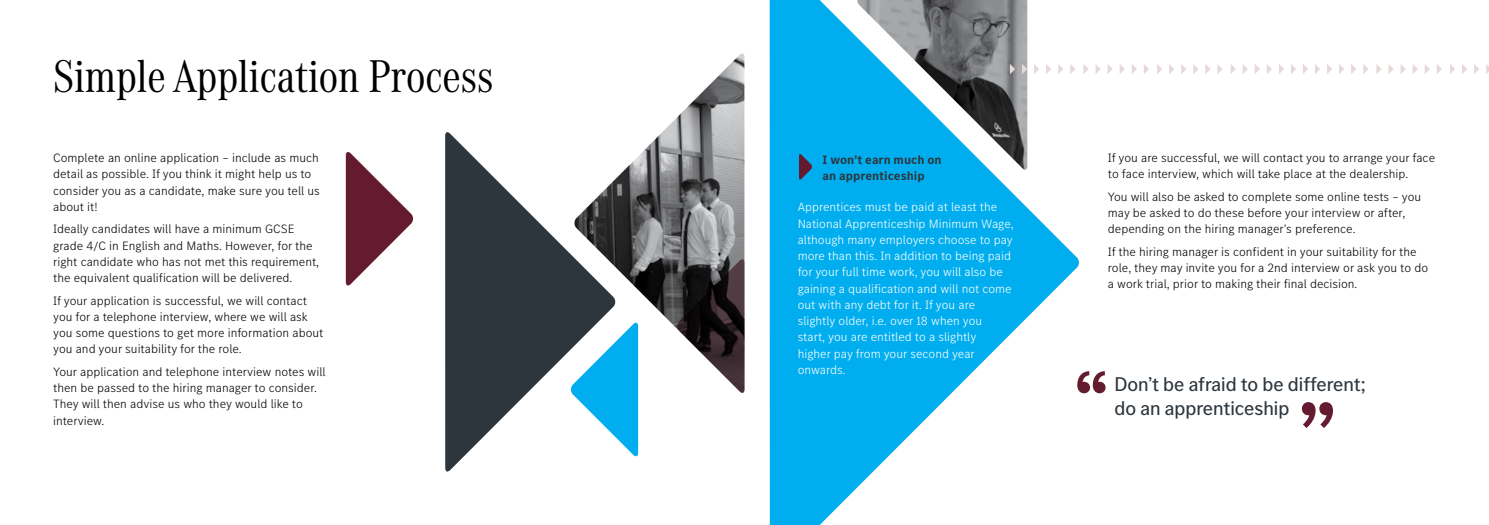
<style>
.page{position:relative;width:1489px;height:525px;background:#fff}
.page>*{position:absolute;margin:0;border:0;box-sizing:border-box;transform-origin:0 0}
.t1{font:700 condensed 87.5px "MB Corpo S Title";color:#641a2f}
.t2{font:700 condensed 87.5px "MB Corpo S Text";color:#641a2f}
.t3{font:47.5px "MB Corpo A Title Cond";color:#000}
.t4{font:20.62px/23.8px "MB Corpo S Title";color:#2e363d}
.t5{font:300 12.5px/16.2px "MB Corpo S Text";color:#000}
.t6{font:300 12.5px/16.2px "MB Corpo S Text";color:#fff}
.t7{font:700 12.5px/16.2px "MB Corpo S Text";color:#2e363d}
</style>
<div class="page">
<svg style="left:346px;top:152px;width:67px;height:134px"></svg>
<svg style="left:445px;top:132px;width:128px;height:340px;fill:#2e363d"></svg>
<img style="left:573px;top:53px;width:171px;height:341px">
<svg style="left:570px;top:321px;width:68px;height:136px"></svg>
<svg style="left:769px;top:0;width:310px;height:524px;fill:#00aeef"></svg>
<img style="left:857px;top:0;width:170px;height:171px">
<svg style="left:799px;top:153px;width:13px;height:27px"></svg>
<svg style="left:676px;top:258px;width:68px;height:136px"></svg>
<svg style="left:1009px;top:64px;width:6px;height:10px"></svg>
<svg style="left:1021px;top:64px;width:6px;height:10px"></svg>
<svg style="left:1034px;top:64px;width:5px;height:10px"></svg>
<svg style="left:1046px;top:64px;width:5px;height:10px"></svg>
<svg style="left:1058px;top:64px;width:5px;height:10px"></svg>
<svg style="left:1070px;top:64px;width:5px;height:10px"></svg>
<svg style="left:1083px;top:64px;width:5px;height:10px"></svg>
<svg style="left:1095px;top:64px;width:5px;height:10px"></svg>
<svg style="left:1107px;top:64px;width:5px;height:10px"></svg>
<svg style="left:1119px;top:64px;width:5px;height:10px"></svg>
<svg style="left:1132px;top:64px;width:4px;height:10px"></svg>
<svg style="left:1144px;top:64px;width:4px;height:10px"></svg>
<svg style="left:1157px;top:64px;width:5px;height:10px"></svg>
<svg style="left:1169px;top:64px;width:5px;height:10px"></svg>
<svg style="left:1181px;top:64px;width:5px;height:10px"></svg>
<svg style="left:1193px;top:64px;width:5px;height:10px"></svg>
<svg style="left:1205px;top:64px;width:5px;height:10px"></svg>
<svg style="left:1217px;top:64px;width:5px;height:10px"></svg>
<svg style="left:1230px;top:64px;width:5px;height:10px"></svg>
<svg style="left:1242px;top:64px;width:5px;height:10px"></svg>
<svg style="left:1255px;top:64px;width:4px;height:10px"></svg>
<svg style="left:1267px;top:64px;width:4px;height:10px"></svg>
<svg style="left:1279px;top:64px;width:4px;height:10px"></svg>
<svg style="left:1291px;top:64px;width:4px;height:10px"></svg>
<svg style="left:1303px;top:64px;width:4px;height:10px"></svg>
<svg style="left:1315px;top:64px;width:4px;height:10px"></svg>
<svg style="left:1327px;top:64px;width:5px;height:10px"></svg>
<svg style="left:1339px;top:64px;width:5px;height:10px"></svg>
<svg style="left:1351px;top:64px;width:5px;height:10px"></svg>
<svg style="left:1363px;top:64px;width:5px;height:10px"></svg>
<svg style="left:1376px;top:64px;width:5px;height:10px"></svg>
<svg style="left:1388px;top:64px;width:5px;height:10px"></svg>
<svg style="left:1400px;top:64px;width:5px;height:10px"></svg>
<svg style="left:1412px;top:64px;width:5px;height:10px"></svg>
<svg style="left:1424px;top:64px;width:5px;height:10px"></svg>
<svg style="left:1437px;top:64px;width:4px;height:10px"></svg>
<svg style="left:1450px;top:64px;width:4px;height:10px"></svg>
<svg style="left:1462px;top:64px;width:4px;height:10px"></svg>
<svg style="left:1474px;top:64px;width:5px;height:10px"></svg>
<svg style="left:1486px;top:64px;width:2px;height:10px"></svg>
<h2 class="t3" style="left:53px;top:45px;width:441px">Simple Application Process</h2>
<p class="t5" style="left:53px;top:149px;width:268px">Complete an online application – include as much detail as possible. If you think it might help us to consider you as a candidate, make sure you tell us about it!</p>
<p class="t5" style="left:53px;top:220px;width:267px">Ideally candidates will have a minimum GCSE grade 4/C in English and Maths. However, for the right candidate who has not met this requirement, the equivalent qualification will be delivered.</p>
<p class="t5" style="left:53px;top:291px;width:272px">If your application is successful, we will contact you for a telephone interview, where we will ask you some questions to get more information about you and your suitability for the role.</p>
<p class="t5" style="left:53px;top:363px;width:274px">Your application and telephone interview notes will then be passed to the hiring manager to consider.<br>They will then advise us who they would like to interview.</p>
<p class="t7" style="left:822px;top:151px;width:120px">I won’t earn much on an apprenticeship</p>
<p class="t6" style="left:797px;top:198px;width:218px">Apprentices must be paid at least the National Apprenticeship Minimum Wage, although many employers choose to pay more than this. In addition to being paid for your full time work, you will also be gaining a qualification and will not come out with any debt for it. If you are slightly older, i.e. over 18 when you<br>start, you are entitled to a slightly<br>higher pay from your second year onwards.</p>
<p class="t5" style="left:1107px;top:149px;width:329px">If you are successful, we will contact you to arrange your face to face interview, which will take place at the dealership.</p>
<p class="t5" style="left:1107px;top:188px;width:315px">You will also be asked to complete some online tests – you may be asked to do these before your interview or after, depending on the hiring manager’s preference.</p>
<p class="t5" style="left:1107px;top:243px;width:322px">If the hiring manager is confident in your suitability for the role, they may invite you for a 2nd interview or ask you to do a work trial, prior to making their final decision.</p>
<h1 class="t1" style="left:1075px;top:343px;width:34px">“</h1>
<h3 class="t4" style="left:1114px;top:370px;width:253px">Don’t be afraid to be different; do an apprenticeship</h3>
<h1 class="t2" style="left:1298px;top:374px;width:38px">”</h1>
</div>
